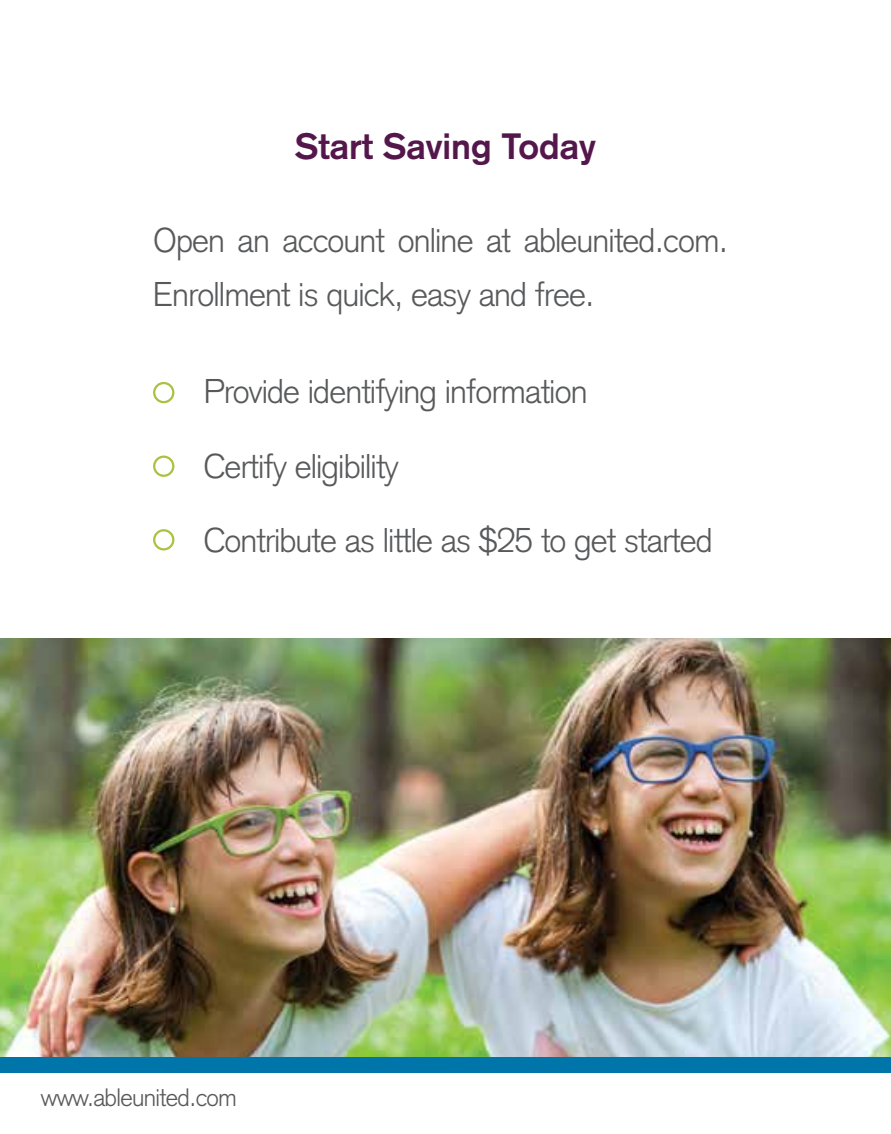
<style>
.page{position:relative;width:891px;height:1134px;background:#fff}
.page>*{position:absolute;margin:0;border:0;box-sizing:border-box;transform-origin:0 0}
.t1{font:700 36px "Akzidenz Grotesk";color:#54174b}
.t2{font:300 33.75px/54px "Akzidenz Grotesk";letter-spacing:-.025em;color:#58595b}
.t3{font:300 24.75px "Akzidenz Grotesk";letter-spacing:-.025em;color:#58595b}
</style>
<div class="page">
<div style="left:0;top:1057px;width:891px;height:16px;background:#0075aa"></div>
<div style="left:153px;top:382px;width:21px;height:21px;border:2px solid #a9c23f;border-radius:50%"></div>
<div style="left:153px;top:456px;width:21px;height:21px;border:2px solid #a9c23f;border-radius:50%"></div>
<div style="left:153px;top:529px;width:21px;height:21px;border:2px solid #a9c23f;border-radius:50%"></div>
<img style="left:0;top:638px;width:891px;height:419px">
<p class="t1" style="left:295px;top:125px;width:302px">Start Saving Today</p>
<p class="t2" style="left:153px;top:214px;width:577px">Open an account online at ableunited.com.<br>Enrollment is quick, easy and free.</p>
<p class="t2" style="left:203px;top:365px;width:386px">Provide identifying information</p>
<p class="t2" style="left:203px;top:439px;width:197px">Certify eligibility</p>
<p class="t2" style="left:203px;top:513px;width:511px">Contribute as little as $25 to get started</p>
<p class="t3" style="left:41px;top:1083px;width:198px">www.ableunited.com</p>
</div>
